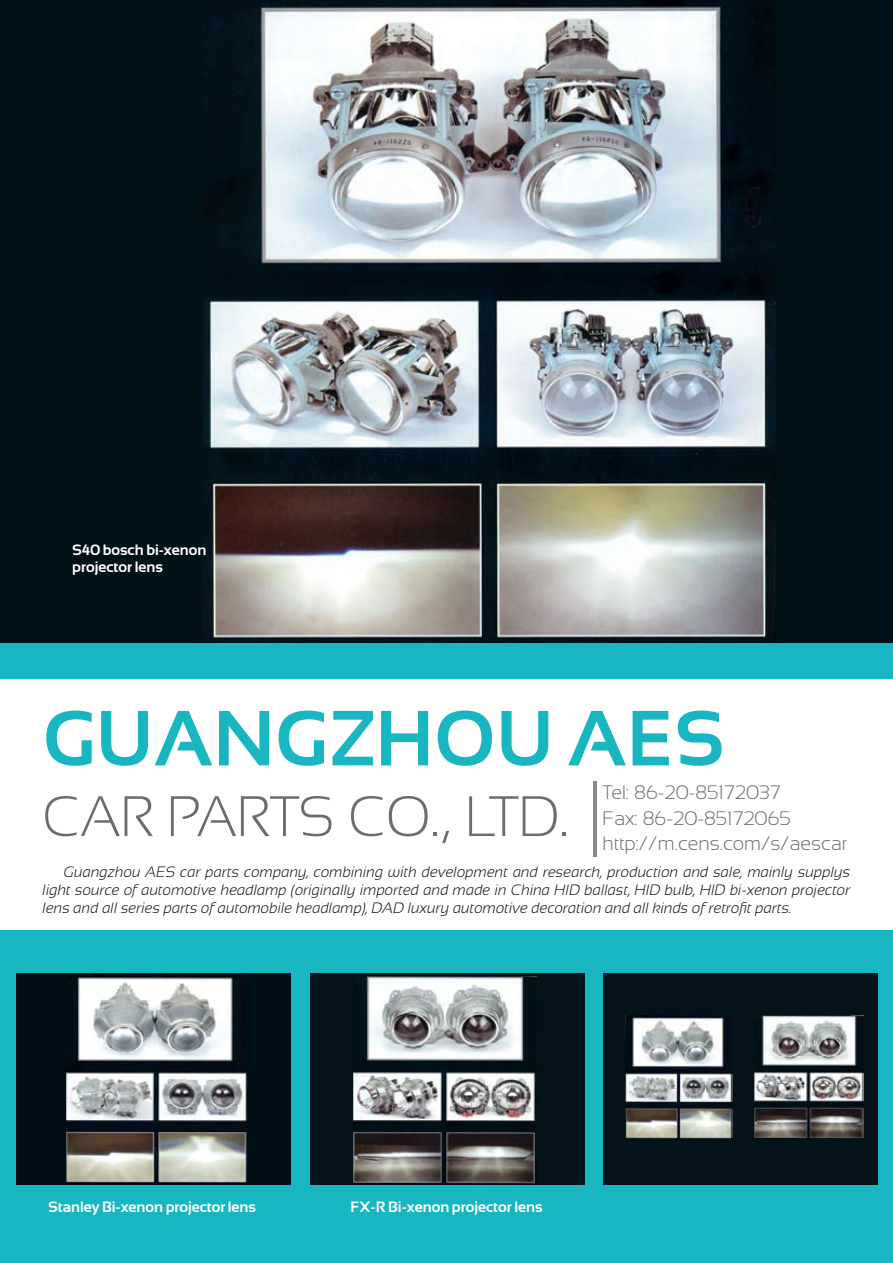
<style>
.page{position:relative;width:893px;height:1263px;background:#fff}
.page>*{position:absolute;margin:0;border:0;box-sizing:border-box;transform-origin:0 0}
.t1{font:700 78px "Sansation";color:#17b6c0}
.t2{font:300 57px "Sansation";color:#6d6c6c}
.t3{font:300 19.5px/25.5px "Sansation";color:#6d6c6c}
.t4{font:italic 300 15px/18px "Sansation";color:#000;text-align:justify}
.t5{font:700 15px/17.2px "Sansation";color:#fff}
</style>
<div class="page">
<div style="left:0;top:0;width:893px;height:652px;background:#001118"></div>
<img style="left:203px;top:0;width:572px;height:643px">
<div style="left:0;top:643px;width:893px;height:620px;background:#17b6c0"></div>
<div style="left:0;top:679px;width:893px;height:251px;background:#fff"></div>
<div style="left:17px;top:973px;width:274px;height:212px;background:#000f15"></div>
<div style="left:310px;top:973px;width:274px;height:212px;background:#031319"></div>
<div style="left:604px;top:973px;width:274px;height:212px;background:#031319"></div>
<hr style="left:594px;top:781px;width:3px;height:76px;background:#86888a">
<img style="left:66px;top:973px;width:181px;height:210px">
<img style="left:353px;top:977px;width:184px;height:207px">
<img style="left:626px;top:1016px;width:107px;height:123px">
<img style="left:755px;top:1016px;width:108px;height:123px">
<p class="t5" style="left:72px;top:541px;width:136px">S40 bosch bi-xenon projector lens</p>
<h1 class="t1" style="left:43px;top:695px;width:683px">Guangzhou AES</h1>
<h2 class="t2" style="left:43px;top:785px;width:528px">Car Parts Co., Ltd.</h2>
<h3 class="t3" style="left:602px;top:780px;width:246px">Tel: 86-20-85172037<br>Fax: 86-20-85172065 http://m.cens.com/s/aescar</h3>
<p class="t4" style="left:43px;top:863px;width:809px;text-indent:21px">Guangzhou AES car parts company, combining with development and research, production and sale, mainly supplys light source of automotive headlamp (originally imported and made in China HID ballast, HID bulb, HID bi-xenon projector lens and all series parts of automobile headlamp), DAD luxury automotive decoration and all kinds of retrofit parts.</p>
<p class="t5" style="left:48px;top:1198px;width:209px">Stanley Bi-xenon projector lens</p>
<p class="t5" style="left:351px;top:1198px;width:194px">FX-R Bi-xenon projector lens</p>
</div>
